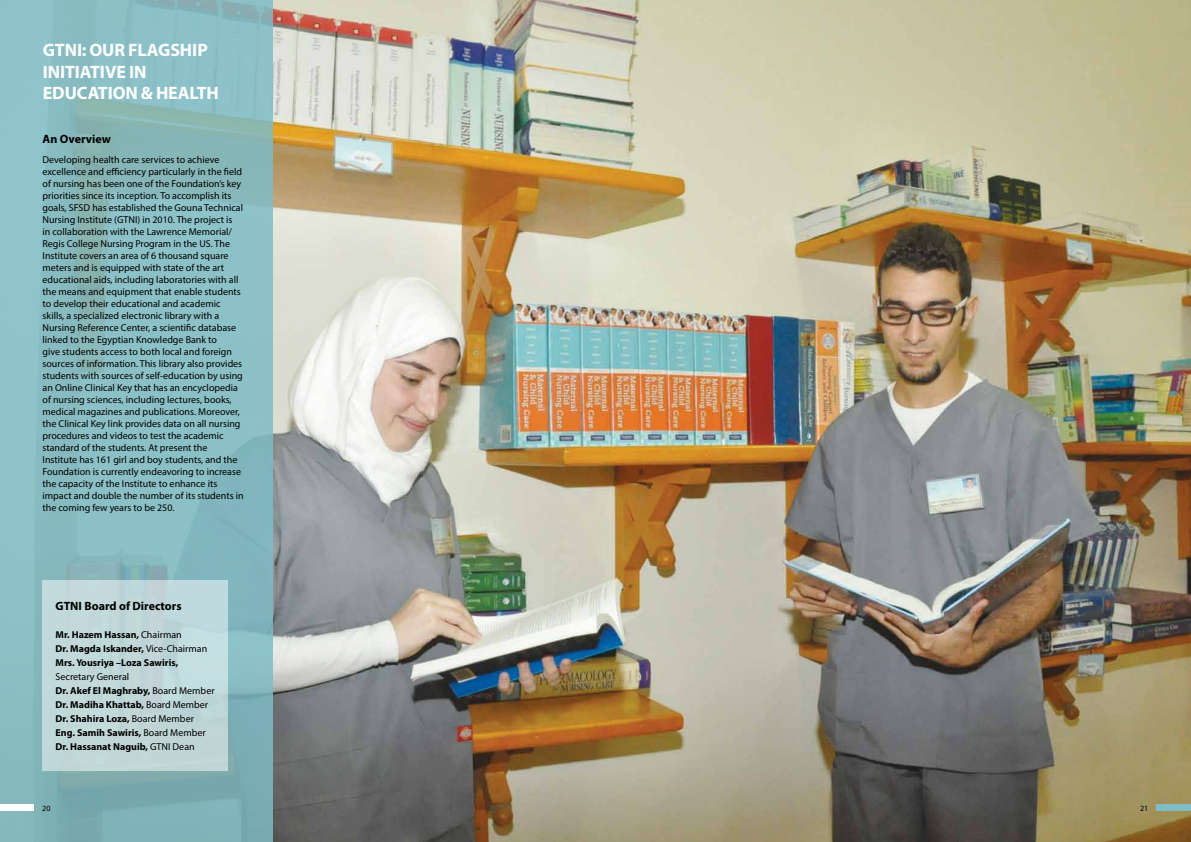
<style>
.page{position:relative;width:1191px;height:842px;background:#fff}
.page>*{position:absolute;margin:0;border:0;box-sizing:border-box;transform-origin:0 0}
.t1{font:700 18px/21.6px "Myriad Pro";letter-spacing:-.005em;color:#fff}
.t2{font:700 12px "Myriad Pro";color:#000}
.t3{font:10px/12px "Myriad Pro";color:#000}
.t4{font:700 10px/14px "Myriad Pro";color:#000}
.t5{font:8px "Myriad Pro";color:#000}
.s1{font-weight:400}
</style>
<div class="page">
<img style="left:273px;top:0;width:918px;height:842px">
<svg style="left:0;top:0;width:273px;height:842px;background:#88bbc1"></svg>
<div style="left:43px;top:580px;width:185px;height:191px;background:#c1d8d9"></div>
<div style="left:1156px;top:804px;width:35px;height:7px;background:#7ebcc6"></div>
<div style="left:0;top:804px;width:34px;height:7px;background:#fff"></div>
<h1 class="t1" style="left:43px;top:39px;width:178px">GTNI: OUR FLAGSHIP<br>INITIATIVE IN<br>EDUCATION &amp; HEALTH</h1>
<p class="t2" style="left:43px;top:131px;width:70px">An Overview</p>
<p class="t3" style="left:43px;top:154px;width:203px">Developing health care services to achieve excellence and efficiency particularly in the field of nursing has been one of the Foundation’s key priorities since its inception. To accomplish its goals, SFSD has established the Gouna Technical Nursing Institute (GTNI) in 2010. The project is<br>in collaboration with the Lawrence Memorial/ Regis College Nursing Program in the US. The Institute covers an area of 6 thousand square meters and is equipped with state of the art educational aids, including laboratories with all the means and equipment that enable students to develop their educational and academic skills, a specialized electronic library with a Nursing Reference Center, a scientific database linked to the Egyptian Knowledge Bank to<br>give students access to both local and foreign sources of information. This library also provides students with sources of self-education by using an Online Clinical Key that has an encyclopedia of nursing sciences, including lectures, books, medical magazines and publications. Moreover, the Clinical Key link provides data on all nursing procedures and videos to test the academic standard of the students. At present the Institute has 161 girl and boy students, and the Foundation is currently endeavoring to increase the capacity of the Institute to enhance its impact and double the number of its students in the coming few years to be 250.</p>
<p class="t2" style="left:56px;top:598px;width:128px">GTNI Board of Directors</p>
<p class="t4" style="left:56px;top:628px;width:153px">Mr. Hazem Hassan, <span class="s1">Chairman<br></span>Dr. Magda Iskander, <span class="s1">Vice-Chairman<br></span>Mrs. Yousriya –Loza Sawiris,</p>
<p class="t4" style="left:56px;top:670px;width:161px"><span class="s1">Secretary General<br></span>Dr. Akef El Maghraby, <span class="s1">Board Member<br></span>Dr. Madiha Khattab, <span class="s1">Board Member<br></span>Dr. Shahira Loza, <span class="s1">Board Member<br></span>Eng. Samih Sawiris, <span class="s1">Board Member<br></span>Dr. Hassanat Naguib, <span class="s1">GTNI Dean</span></p>
<p class="t5" style="left:42px;top:803px;width:10px">20</p>
<p class="t5" style="left:1140px;top:803px;width:10px">21</p>
</div>
